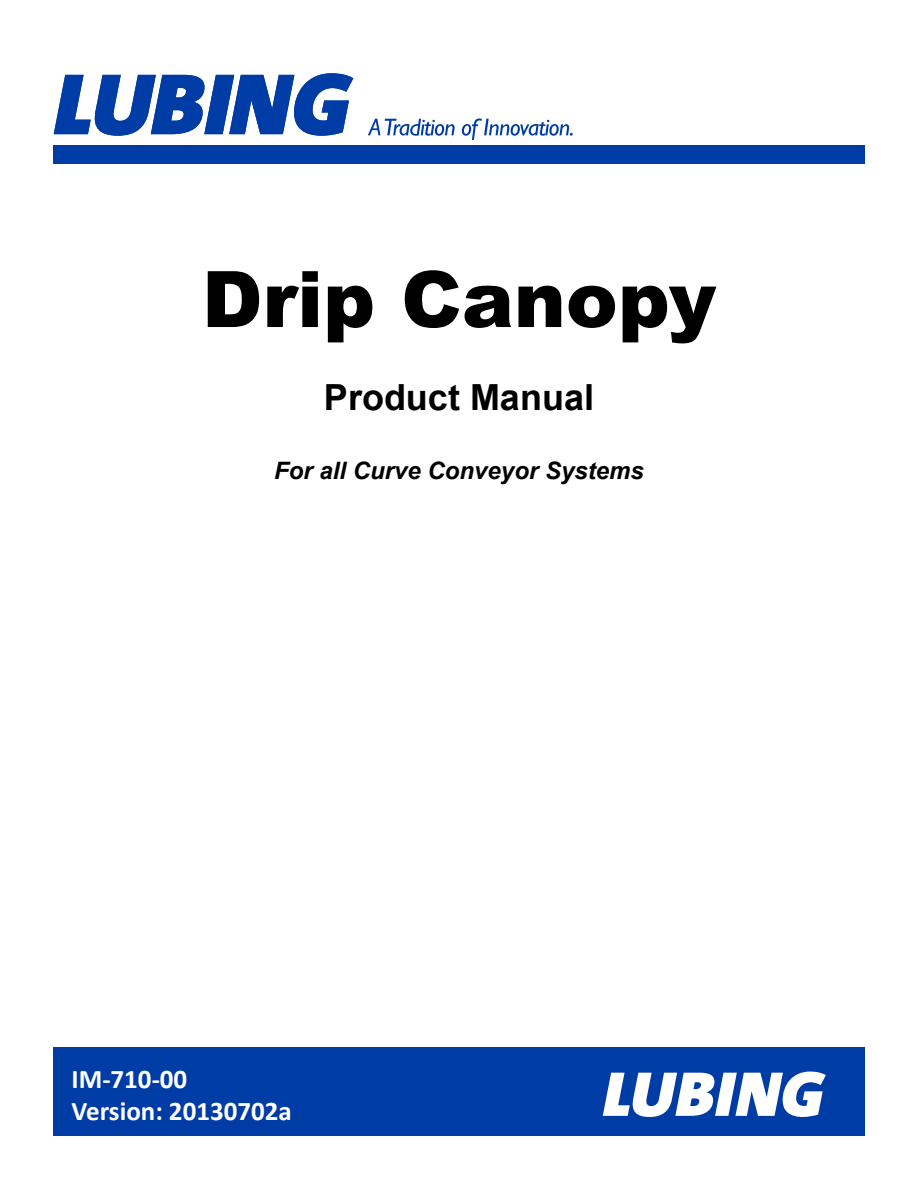
<style>
.page{position:relative;width:918px;height:1188px;background:#fff}
.page>*{position:absolute;margin:0;border:0;box-sizing:border-box;transform-origin:0 0}
.t1{font:900 78px "Arial";color:#000}
.t2{font:700 36px "Arial";color:#000}
.t3{font:700 27px/32.4px "Calibri";color:#fff}
.t4{font:italic 700 24px "Arial";color:#000}
</style>
<div class="page">
<div style="left:54px;top:146px;width:811px;height:18px;background:#003ca6"></div>
<div style="left:54px;top:1047px;width:811px;height:89px;background:#003ca6"></div>
<svg style="left:54px;top:73px;width:299px;height:63px"></svg>
<svg style="left:368px;top:119px;width:87px;height:17px"></svg>
<svg style="left:462px;top:118px;width:111px;height:22px"></svg>
<svg style="left:603px;top:1072px;width:223px;height:45px"></svg>
<h1 class="t1" style="left:202px;top:243px;width:516px">Drip Canopy</h1>
<h2 class="t2" style="left:324px;top:374px;width:272px">Product Manual</h2>
<p class="t4" style="left:274px;top:455px;width:371px">For all Curve Conveyor Systems</p>
<p class="t3" style="left:72px;top:1061px;width:222px">IM-710-00<br>Version: 20130702a</p>
</div>
